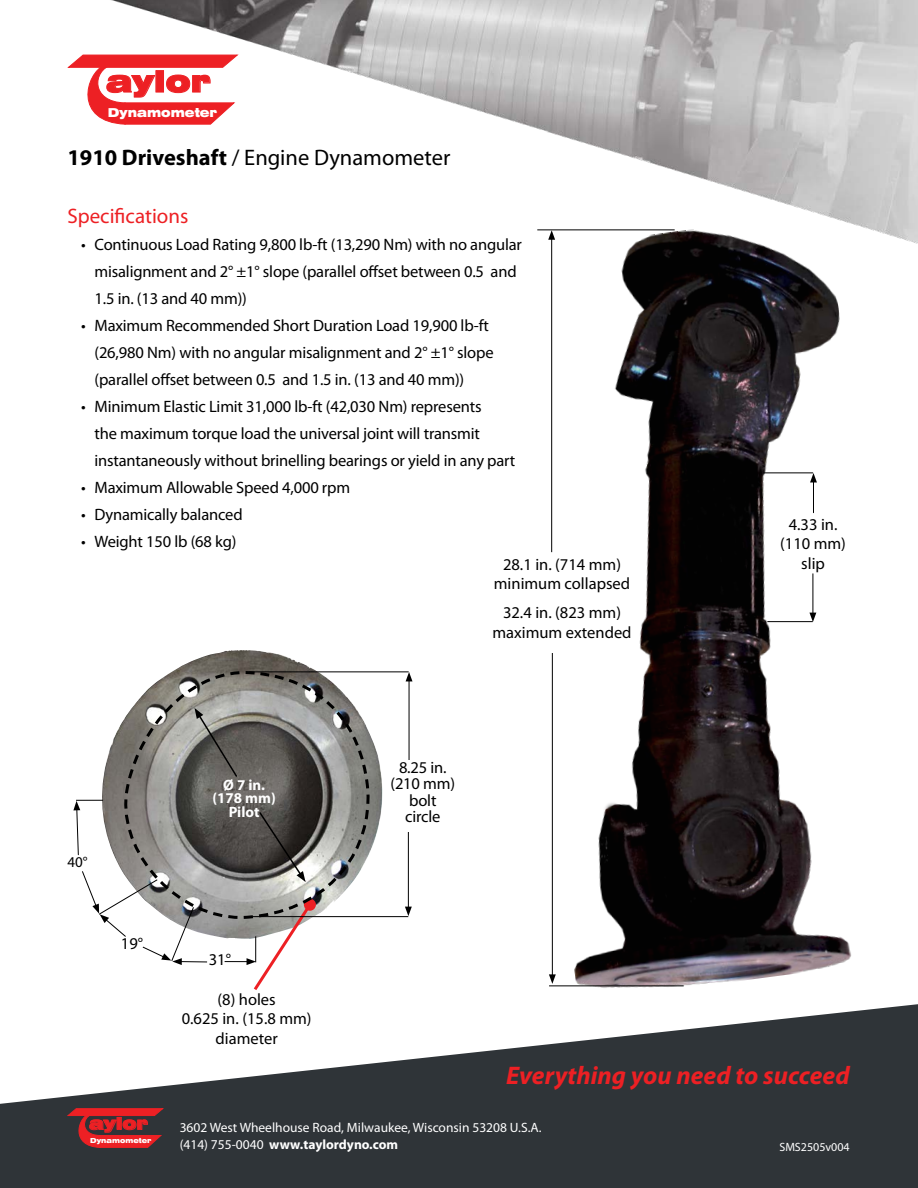
<style>
.page{position:relative;width:918px;height:1188px;background:#fff}
.page>*{position:absolute;margin:0;border:0;box-sizing:border-box;transform-origin:0 0}
.t1{font:900 expanded 29.4px "Swiss 721 BT";color:#ed2024}
.t2{font:italic 700 25.5px "Myriad Pro";color:#ed2024}
.t3{font:22.5px "Myriad Pro";color:#000}
.t4{font:21px "Myriad Pro";color:#ed2024}
.t5{font:16.5px/27px "Myriad Pro";letter-spacing:-.01em;color:#000}
.t6{font:900 expanded 16.5px "Swiss 721 BT";color:#ed2024}
.t7{font:700 15px "Myriad Pro";color:#fff}
.t8{font:15px "Myriad Pro";color:#000}
.t9{font:13.5px "Myriad Pro";color:#fff}
.t10{font:700 13.5px "Myriad Pro";color:#fff}
.t11{font:900 expanded 12.3px "Swiss 721 BT";color:#fff;scale:.91 1}
.t12{font:12px "Myriad Pro";color:#fff}
.t13{font:900 expanded 6.9px "Swiss 721 BT";color:#fff;scale:.91 1}
.s1{font-weight:700}
.s2{font-weight:400}
</style>
<div class="page">
<img style="left:549px;top:256px;width:303px;height:732px">
<img style="left:177px;top:650px;width:207px;height:268px">
<hr style="left:249px;top:916px;width:159px;height:1px;background:#000">
<hr style="left:409px;top:679px;width:1px;height:83px;background:#000">
<svg style="left:406px;top:672px;width:7px;height:9px"></svg>
<hr style="left:249px;top:671px;width:160px;height:1px;background:#000">
<hr style="left:408px;top:817px;width:1px;height:92px;background:#000">
<svg style="left:405px;top:907px;width:7px;height:9px"></svg>
<svg style="left:73px;top:721px;width:233px;height:269px"></svg>
<svg style="left:123px;top:669px;width:248px;height:252px;background:#888683"></svg>
<div style="left:387px;top:760px;width:72px;height:72px;background:#fff"></div>
<hr style="left:549px;top:985px;width:135px;height:1px;background:#000">
<hr style="left:551px;top:237px;width:1px;height:315px;background:#000">
<hr style="left:552px;top:610px;width:1px;height:367px;background:#000">
<svg style="left:549px;top:974px;width:7px;height:10px"></svg>
<hr style="left:767px;top:621px;width:46px;height:1px;background:#000">
<hr style="left:813px;top:480px;width:1px;height:33px;background:#000">
<svg style="left:810px;top:473px;width:7px;height:9px"></svg>
<hr style="left:763px;top:472px;width:50px;height:1px;background:#000">
<img style="left:67px;top:0;width:851px;height:256px">
<div style="left:489px;top:557px;width:146px;height:96px;background:#fff"></div>
<hr style="left:813px;top:573px;width:1px;height:42px;background:#000">
<svg style="left:809px;top:613px;width:7px;height:9px"></svg>
<svg style="left:0;top:1004px;width:918px;height:184px;fill:#2f3438"></svg>
<svg style="left:68px;top:1108px;width:95px;height:40px;background:#92292d"></svg>
<p class="t1" style="left:106px;top:64px;width:106px">aylor</p>
<p class="t11" style="left:108px;top:105px;width:122px">Dynamometer</p>
<p class="t3" style="left:68px;top:143px;width:384px"><span class="s1">1910 Driveshaft</span> / Engine Dynamometer</p>
<p class="t4" style="left:68px;top:203px;width:122px">Specifications</p>
<p class="t5" style="left:94px;top:231px;width:429px;text-indent:-14px">• Continuous Load Rating 9,800 lb-ft (13,290 Nm) with no angular misalignment and 2° ±1° slope (parallel offset between 0.5 and<br>1.5 in. (13 and 40 mm))</p>
<p class="t5" style="left:94px;top:312px;width:401px;text-indent:-14px">• Maximum Recommended Short Duration Load 19,900 lb-ft (26,980 Nm) with no angular misalignment and 2° ±1° slope (parallel offset between 0.5 and 1.5 in. (13 and 40 mm))</p>
<p class="t5" style="left:94px;top:393px;width:422px;text-indent:-14px">• Minimum Elastic Limit 31,000 lb-ft (42,030 Nm) represents<br>the maximum torque load the universal joint will transmit instantaneously without brinelling bearings or yield in any part</p>
<p class="t5" style="left:81px;top:474px;width:271px">• Maximum Allowable Speed 4,000 rpm</p>
<p class="t5" style="left:81px;top:501px;width:163px">• Dynamically balanced</p>
<p class="t5" style="left:81px;top:528px;width:157px">• Weight 150 lb (68 kg)</p>
<p class="t8" style="left:68px;top:853px;width:22px">40°</p>
<p class="t5" style="left:121px;top:930px;width:24px">19°</p>
<p class="t7" style="left:223px;top:775px;width:43px">Ø 7 in.</p>
<p class="t7" style="left:213px;top:789px;width:65px">(178 mm)</p>
<p class="t7" style="left:229px;top:802px;width:32px">Pilot</p>
<p class="t5" style="left:209px;top:946px;width:24px">31°</p>
<p class="t5" style="left:218px;top:985px;width:60px">(8) holes</p>
<p class="t5" style="left:182px;top:1005px;width:131px">0.625 in. (15.8 mm)</p>
<p class="t5" style="left:216px;top:1025px;width:64px">diameter</p>
<p class="t5" style="left:503px;top:550px;width:120px">28.1 in. (714 mm)</p>
<p class="t5" style="left:494px;top:570px;width:138px">minimum collapsed</p>
<p class="t5" style="left:493px;top:603px;width:141px;line-height:19.8px;text-align:center">32.4 in. (823 mm) maximum extended</p>
<p class="t5" style="left:399px;top:753px;width:49px">8.25 in.</p>
<p class="t5" style="left:391px;top:770px;width:66px">(210 mm)</p>
<p class="t5" style="left:409px;top:786px;width:29px">bolt</p>
<p class="t5" style="left:405px;top:803px;width:37px">circle</p>
<p class="t5" style="left:789px;top:510px;width:50px">4.33 in.</p>
<p class="t5" style="left:780px;top:530px;width:67px">(110 mm)</p>
<p class="t5" style="left:801px;top:550px;width:25px">slip</p>
<p class="t6" style="left:89px;top:1114px;width:60px">aylor</p>
<p class="t13" style="left:90px;top:1136px;width:69px">Dynamometer</p>
<p class="t2" style="left:506px;top:1059px;width:345px">Everything you need to succeed</p>
<p class="t9" style="left:180px;top:1119px;width:363px">3602 West Wheelhouse Road, Milwaukee, Wisconsin 53208 U.S.A.</p>
<p class="t10" style="left:180px;top:1135px;width:220px"><span class="s2">(414) 755-0040</span> www.taylordyno.com</p>
<p class="t12" style="left:779px;top:1140px;width:72px">SMS2505v004</p>
</div>
